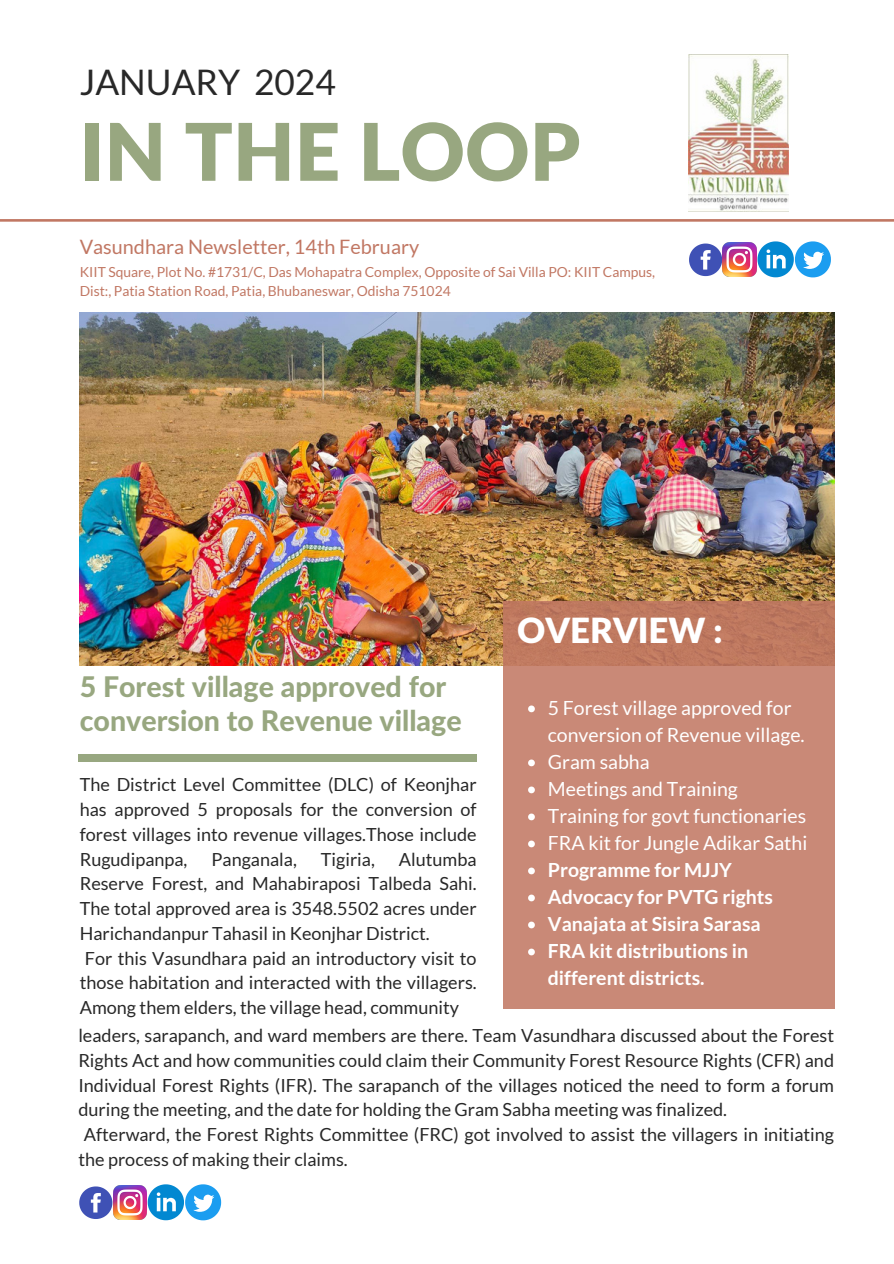
<style>
.page{position:relative;width:894px;height:1264px;background:#fff}
.page>*{position:absolute;margin:0;border:0;box-sizing:border-box;transform-origin:0 0}
.t1{font:900 79.35px "Lato Latin";color:#98a780}
.t2{font:35.25px "Lato";color:#282828}
.t3{font:900 34.8px "Lato Latin";color:#fff}
.t4{font:800 28.5px/33.8px "Lato Latin";color:#98a780}
.t5{font:19.8px "Lato";color:#c17763}
.t6{font:19.5px/27px "Lato";color:#fff}
.t7{font:700 19.5px/27px "Lato";color:#fff}
.t8{font:18px/24.8px "Lato";color:#282828;text-align:justify}
.t9{font:13.8px/19.2px "Lato";color:#c17763}
</style>
<div class="page">
<svg style="left:0;top:219px;width:893px;height:3px;background:#c88877"></svg>
<img style="left:80px;top:312px;width:753px;height:353px">
<div style="left:78px;top:754px;width:398px;height:8px;background:#98a780"></div>
<svg style="left:503px;top:601px;width:331px;height:407px;background:#c78673"></svg>
<img style="left:688px;top:55px;width:100px;height:156px">
<svg style="left:689px;top:243px;width:33px;height:33px"></svg>
<img style="left:722px;top:243px;width:34px;height:33px">
<svg style="left:757px;top:241px;width:73px;height:36px"></svg>
<svg style="left:79px;top:1186px;width:33px;height:32px"></svg>
<img style="left:113px;top:1185px;width:34px;height:34px">
<svg style="left:148px;top:1184px;width:73px;height:36px"></svg>
<svg style="left:528px;top:705px;width:6px;height:7px"></svg>
<svg style="left:528px;top:759px;width:6px;height:7px"></svg>
<svg style="left:528px;top:786px;width:6px;height:7px"></svg>
<svg style="left:528px;top:813px;width:6px;height:7px"></svg>
<svg style="left:528px;top:840px;width:6px;height:7px"></svg>
<svg style="left:528px;top:867px;width:6px;height:7px"></svg>
<svg style="left:528px;top:894px;width:6px;height:7px"></svg>
<svg style="left:528px;top:921px;width:6px;height:7px"></svg>
<svg style="left:528px;top:948px;width:6px;height:7px"></svg>
<h3 class="t2" style="left:80px;top:61px;width:257px">JANUARY 2024</h3>
<p class="t1" style="left:80px;top:117px;width:502px">IN THE LOOP</p>
<p class="t5" style="left:80px;top:234px;width:341px">Vasundhara Newsletter, 14th February</p>
<p class="t9" style="left:80px;top:262px;width:576px">KIIT Square, Plot No. #1731/C, Das Mohapatra Complex, Opposite of Sai Villa PO: KIIT Campus,<br>Dist:, Patia Station Road, Patia, Bhubaneswar, Odisha 751024</p>
<p class="t3" style="left:517px;top:614px;width:207px">OVERVIEW :</p>
<p class="t4" style="left:80px;top:671px;width:383px">5 Forest village approved for conversion to Revenue village</p>
<p class="t6" style="left:547px;top:693px;width:258px">5 Forest village approved for conversion of Revenue village.</p>
<h2 class="t6" style="left:547px;top:747px;width:103px">Gram sabha</h2>
<p class="t6" style="left:547px;top:774px;width:191px">Meetings and Training</p>
<p class="t6" style="left:547px;top:801px;width:260px">Training for govt functionaries</p>
<p class="t6" style="left:547px;top:828px;width:261px">FRA kit for Jungle Adikar Sathi</p>
<p class="t7" style="left:547px;top:855px;width:186px">Programme for MJJY</p>
<p class="t7" style="left:547px;top:882px;width:227px">Advocacy for PVTG rights</p>
<p class="t7" style="left:547px;top:909px;width:214px">Vanajata at Sisira Sarasa</p>
<p class="t7" style="left:547px;top:936px;width:202px">FRA kit distributions in different districts.</p>
<p class="t8" style="left:80px;top:772px;width:398px">The District Level Committee (DLC) of Keonjhar has approved 5 proposals for the conversion of forest villages into revenue villages.Those include Rugudipanpa,</p>
<p class="t8" style="left:80px;top:846px;width:398px;text-align:left;text-indent:319px">Alutumba Reserve Forest, and Mahabiraposi Talbeda Sahi.<br>The total approved area is 3548.5502 acres under Harichandanpur Tahasil in Keonjhar District.<br>For this Vasundhara paid an introductory visit to those habitation and interacted with the villagers.<br>Among them elders, the village head, community</p>
<h4 class="t8" style="left:78px;top:1022px;width:757px">leaders, sarapanch, and ward members are there. Team Vasundhara discussed about the Forest</h4>
<h4 class="t8" style="left:78px;top:1047px;width:757px">Rights Act and how communities could claim their Community Forest Resource Rights (CFR) and</h4>
<h4 class="t8" style="left:78px;top:1072px;width:757px">Individual Forest Rights (IFR). The sarapanch of the villages noticed the need to form a forum</h4>
<h4 class="t8" style="left:78px;top:1096px;width:650px">during the meeting, and the date for holding the Gram Sabha meeting was finalized.</h4>
<h4 class="t8" style="left:84px;top:1121px;width:751px">Afterward, the Forest Rights Committee (FRC) got involved to assist the villagers in initiating</h4>
<h4 class="t8" style="left:78px;top:1146px;width:271px">the process of making their claims.</h4>
<p class="t8" style="left:211px;top:846px;width:87px">Panganala,</p>
<p class="t8" style="left:321px;top:846px;width:55px">Tigiria,</p>
</div>
